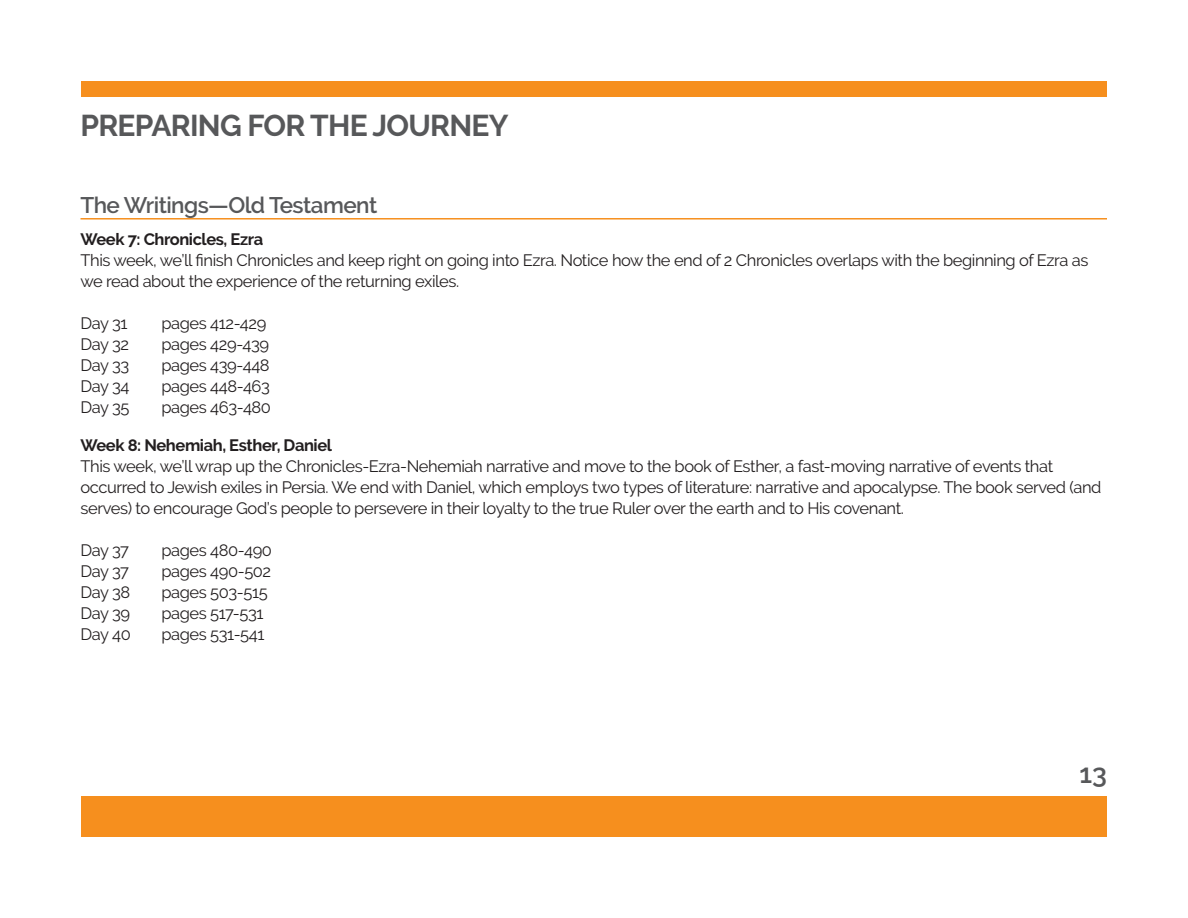
<style>
.page{position:relative;width:1188px;height:918px;background:#fff}
.page>*{position:absolute;margin:0;border:0;box-sizing:border-box;transform-origin:0 0}
.t1{font:700 30px "Raleway";letter-spacing:-.025em;color:#57585a}
.t2{font:600 27px "Raleway";color:#57585a}
.t3{font:600 22.5px "Raleway";letter-spacing:-.025em;color:#57585a}
.t4{font:16.5px/21px "Raleway";letter-spacing:-.025em;color:#231f20}
.t5{font:700 16.5px "Raleway";letter-spacing:-.025em;color:#231f20}
</style>
<div class="page">
<hr style="left:81px;top:218px;width:1026px;height:2px;background:#f68f1e">
<div style="left:81px;top:796px;width:1026px;height:41px;background:#f68f1e"></div>
<div style="left:81px;top:81px;width:1026px;height:15px;background:#f68f1e"></div>
<h1 class="t1" style="left:81px;top:114px;width:430px">PREPARING FOR THE JOURNEY</h1>
<h3 class="t3" style="left:81px;top:196px;width:298px">The Writings—Old Testament</h3>
<p class="t5" style="left:81px;top:233px;width:184px">Week 7: Chronicles, Ezra</p>
<p class="t4" style="left:81px;top:251px;width:1010px">This week, we’ll finish Chronicles and keep right on going into Ezra. Notice how the end of 2 Chronicles overlaps with the beginning of Ezra as we read about the experience of the returning exiles.</p>
<p class="t4" style="left:81px;top:314px;width:49px">Day 31</p>
<p class="t4" style="left:161px;top:314px;width:106px">pages 412-429</p>
<p class="t4" style="left:81px;top:335px;width:50px">Day 32</p>
<p class="t4" style="left:161px;top:335px;width:109px">pages 429-439</p>
<p class="t4" style="left:81px;top:356px;width:50px">Day 33</p>
<p class="t4" style="left:161px;top:356px;width:110px">pages 439-448</p>
<p class="t4" style="left:81px;top:377px;width:51px">Day 34</p>
<p class="t4" style="left:161px;top:377px;width:110px">pages 448-463</p>
<p class="t4" style="left:81px;top:398px;width:51px">Day 35</p>
<p class="t4" style="left:161px;top:398px;width:111px">pages 463-480</p>
<p class="t5" style="left:81px;top:439px;width:253px">Week 8: Nehemiah, Esther, Daniel</p>
<p class="t4" style="left:81px;top:457px;width:1022px">This week, we’ll wrap up the Chronicles-Ezra-Nehemiah narrative and move to the book of Esther, a fast-moving narrative of events that occurred to Jewish exiles in Persia. We end with Daniel, which employs two types of literature: narrative and apocalypse. The book served (and serves) to encourage God’s people to persevere in their loyalty to the true Ruler over the earth and to His covenant.</p>
<p class="t4" style="left:81px;top:541px;width:50px">Day 37</p>
<p class="t4" style="left:161px;top:541px;width:112px">pages 480-490</p>
<p class="t4" style="left:81px;top:562px;width:50px">Day 37</p>
<p class="t4" style="left:161px;top:562px;width:111px">pages 490-502</p>
<p class="t4" style="left:81px;top:583px;width:51px">Day 38</p>
<p class="t4" style="left:161px;top:583px;width:108px">pages 503-515</p>
<p class="t4" style="left:81px;top:604px;width:51px">Day 39</p>
<p class="t4" style="left:161px;top:604px;width:104px">pages 517-531</p>
<p class="t4" style="left:81px;top:625px;width:52px">Day 40</p>
<p class="t4" style="left:161px;top:625px;width:105px">pages 531-541</p>
<h2 class="t2" style="left:1079px;top:763px;width:29px">13</h2>
</div>
